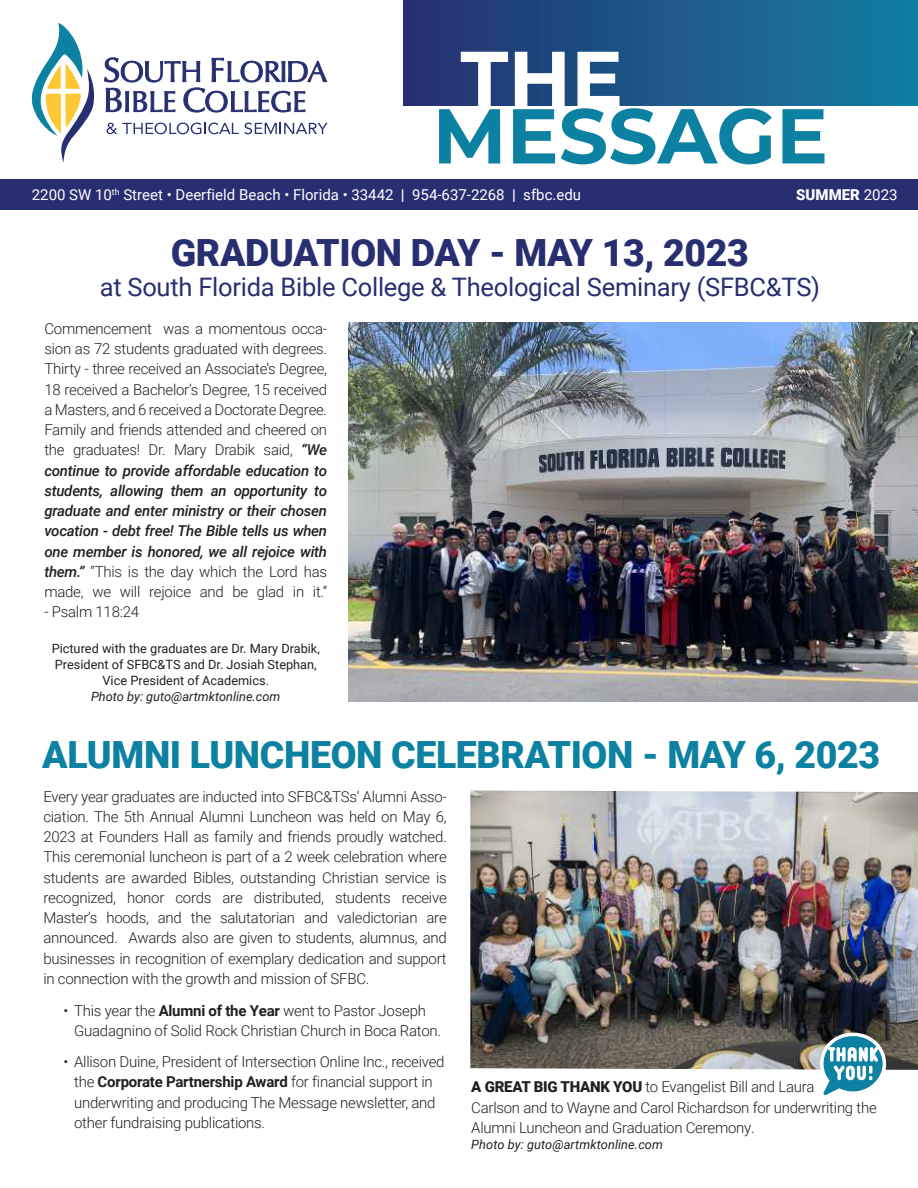
<style>
.page{position:relative;width:918px;height:1188px;background:#fff}
.page>*{position:absolute;margin:0;border:0;box-sizing:border-box;transform-origin:0 0}
.t1{font:700 77.55px "Montserrat";color:#fff}
.t2{font:900 37.5px "Roboto";letter-spacing:-.01em;color:#0c81a2}
.t3{font:900 37.5px "Roboto";letter-spacing:-.01em;color:#282f71}
.t4{font:25.5px "Roboto";letter-spacing:-.01em;color:#282f71}
.t5{font:300 15px/20.2px "Roboto";letter-spacing:-.015em;color:#231f20}
.t6{font:15px "Roboto";color:#fff}
.t7{font:900 15px "Roboto";color:#fff}
.t8{font:12.75px/15.8px "Roboto";color:#231f20;text-align:center}
.t9{font:italic 12.75px "Roboto";color:#231f20}
.s1{font-weight:700}
.s2{font-weight:400}
.s3{font-weight:500;font-style:italic}
.s4{font-weight:900}
</style>
<div class="page">
<img style="left:349px;top:323px;width:569px;height:379px">
<img style="left:470px;top:790px;width:448px;height:280px">
<div style="left:1px;top:179px;width:917px;height:31px;background:#282f71"></div>
<svg style="left:31px;top:23px;width:63px;height:140px"></svg>
<svg style="left:104px;top:57px;width:223px;height:56px"></svg>
<svg style="left:107px;top:123px;width:221px;height:11px"></svg>
<div style="left:403px;top:0;width:515px;height:105px;background:linear-gradient(to right,#263070,#1480a1)"></div>
<svg style="left:439px;top:108px;width:385px;height:56px"></svg>
<svg style="left:809px;top:1024px;width:86px;height:72px"></svg>
<h1 class="t1" style="left:460px;top:23px;width:164px">THE</h1>
<p class="t6" style="left:32px;top:184px;width:551px">2200 SW 10<sup>th</sup> Street • Deerfield Beach • Florida • 33442 <span class="s1">|</span> 954-637-2268 <span class="s1">|</span> sfbc.edu</p>
<p class="t7" style="left:796px;top:184px;width:103px">SUMMER <span class="s2">2023</span></p>
<h2 class="t3" style="left:171px;top:227px;width:580px">GRADUATION DAY - MAY 13, 2023</h2>
<h3 class="t4" style="left:100px;top:270px;width:722px">at South Florida Bible College &amp; Theological Seminary (SFBC&amp;TS)</h3>
<p class="t5" style="left:44px;top:318px;width:284px;text-align:justify">Commencement was a momentous occa&shy;sion as 72 students graduated with degrees.<br>Thirty - three received an Associate’s Degree, 18 received a Bachelor’s Degree, 15 received a Masters, and 6 received a Doctorate Degree.<br>Family and friends attended and cheered on the graduates! Dr. Mary Drabik said, <span class="s3">“We continue to provide affordable education to students, allowing them an opportunity to graduate and enter ministry or their chosen vocation - debt free! The Bible tells us when one member is honored, we all rejoice with them.”</span> “This is the day which the Lord has made, we will rejoice and be glad in it.”</p>
<p class="t5" style="left:44px;top:601px;width:96px">- Psalm 118:24</p>
<p class="t8" style="left:52px;top:641px;width:270px">Pictured with the graduates are Dr. Mary Drabik,<br>President of SFBC&amp;TS and Dr. Josiah Stephan,<br>Vice President of Academics.</p>
<p class="t9" style="left:91px;top:687px;width:191px">Photo by: guto@artmktonline.com</p>
<h2 class="t2" style="left:42px;top:728px;width:839px">ALUMNI LUNCHEON CELEBRATION - MAY 6, 2023</h2>
<p class="t5" style="left:43px;top:786px;width:405px;text-align:justify">Every year graduates are inducted into SFBC&amp;TSs’ Alumni Asso&shy;ciation. The 5th Annual Alumni Luncheon was held on May 6, 2023 at Founders Hall as family and friends proudly watched.<br>This ceremonial luncheon is part of a 2 week celebration where students are awarded Bibles, outstanding Christian service is recognized, honor cords are distributed, students receive Master’s hoods, and the salutatorian and valedictorian are announced. Awards also are given to students, alumnus, and businesses in recognition of exemplary dedication and support in connection with the growth and mission of SFBC.</p>
<p class="t5" style="left:74px;top:1000px;width:369px;text-indent:-10px">• This year the <span class="s1">Alumni of the Year</span> went to Pastor Joseph<br>Guadagnino of Solid Rock Christian Church in Boca Raton.</p>
<p class="t5" style="left:74px;top:1051px;width:372px;text-indent:-10px">• Allison Duine, President of Intersection Online Inc., received the <span class="s1">Corporate Partnership Award</span> for financial support in underwriting and producing The Message newsletter, and other fundraising publications.</p>
<p class="t5" style="left:471px;top:1076px;width:407px"><span class="s4">A GREAT BIG THANK YOU</span> to Evangelist Bill and Laura<br>Carlson and to Wayne and Carol Richardson for underwriting the<br>Alumni Luncheon and Graduation Ceremony.</p>
<p class="t9" style="left:471px;top:1135px;width:193px">Photo by: guto@artmktonline.com</p>
</div>
